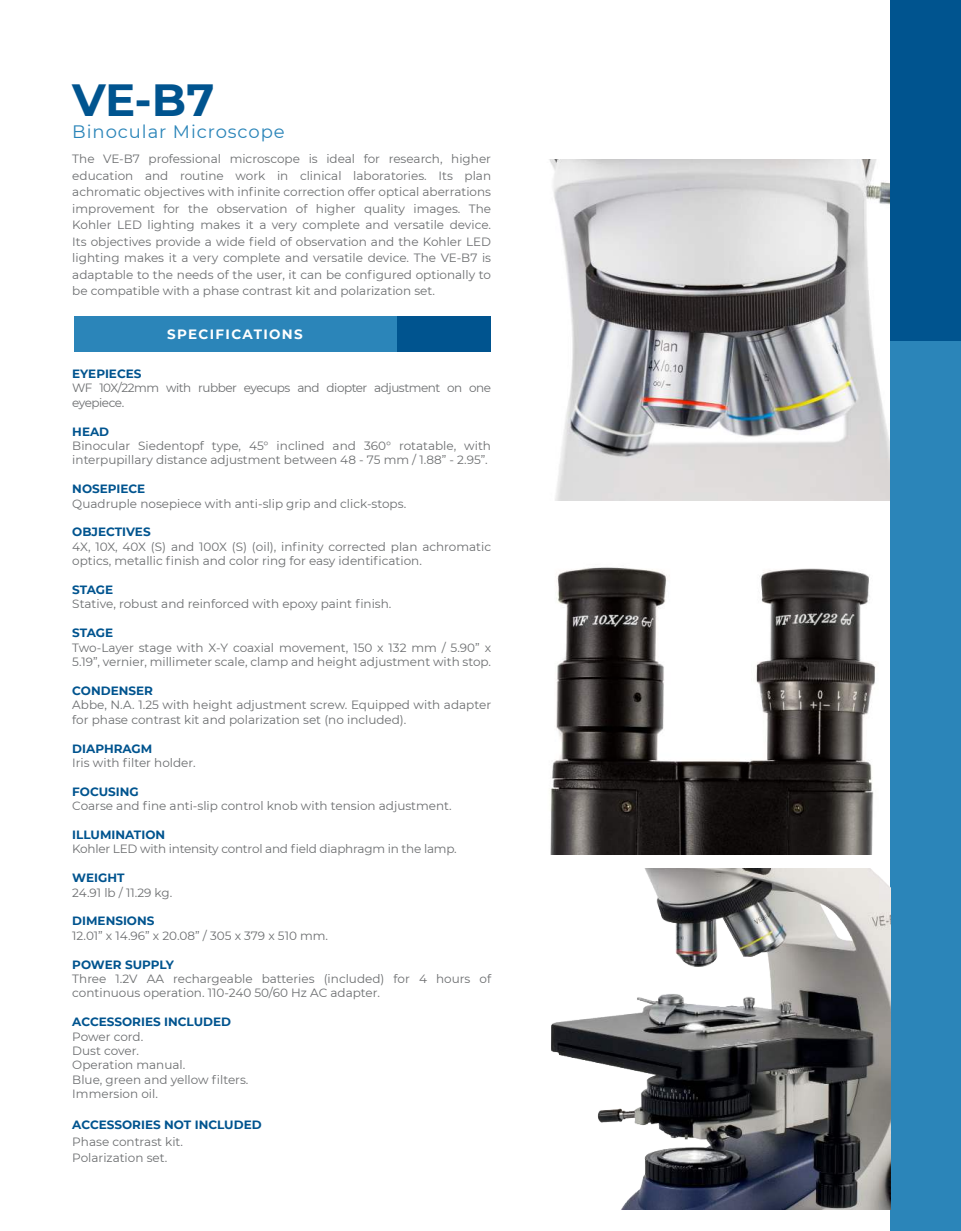
<style>
.page{position:relative;width:961px;height:1231px;background:#fff}
.page>*{position:absolute;margin:0;border:0;box-sizing:border-box;transform-origin:0 0}
.t1{font:700 45px "Montserrat";color:#00548f}
.t2{font:18px "Montserrat";letter-spacing:.05em;color:#2b85b9}
.t3{font:700 13.5px "Montserrat";letter-spacing:.1em;color:#fff}
.t4{font:12px/16.5px "Montserrat";color:#6c6e70}
.t5{font:700 12px "Montserrat";color:#00548f}
.t6{font:12px/14.4px "Montserrat";letter-spacing:-.04em;color:#6c6e70}
.t7{font:12px "Montserrat";letter-spacing:-.02em;color:#6c6e70}
</style>
<div class="page">
<img style="left:549px;top:159px;width:340px;height:341px">
<img style="left:550px;top:567px;width:326px;height:287px">
<div style="left:890px;top:0;width:71px;height:341px;background:#00548f"></div>
<div style="left:890px;top:341px;width:71px;height:889px;background:#2b85b9"></div>
<div style="left:396px;top:317px;width:95px;height:35px;background:#00548f"></div>
<div style="left:74px;top:317px;width:322px;height:35px;background:#2b85b9"></div>
<img style="left:551px;top:868px;width:339px;height:341px">
<h1 class="t1" style="left:72px;top:82px;width:143px">VE-B7</h1>
<h2 class="t2" style="left:72px;top:123px;width:214px">Binocular Microscope</h2>
<p class="t4" style="left:72px;top:151px;width:420px;text-align:justify">The VE-B7 professional microscope is ideal for research, higher education and routine work in clinical laboratories. Its plan achromatic objectives with in昀椀nite correction offer optical aberrations improvement for the observation of higher quality images. The Kohler LED lighting makes it a very complete and versatile device.<br>Its objectives provide a wide 昀椀eld of observation and the Kohler LED lighting makes it a very complete and versatile device. The VE-B7 is adaptable to the needs of the user, it can be con昀椀gured optionally to be compatible with a phase contrast kit and polarization set.</p>
<p class="t3" style="left:167px;top:329px;width:137px">SPECIFICATIONS</p>
<p class="t5" style="left:72px;top:369px;width:71px">EYEPIECES</p>
<p class="t6" style="left:72px;top:381px;width:420px">WF 10X/22mm with rubber eyecups and diopter adjustment on one eyepiece.</p>
<p class="t5" style="left:72px;top:427px;width:38px">HEAD</p>
<p class="t4" style="left:72px;top:439px;width:420px;line-height:14.4px">Binocular Siedentopf type, 45° inclined and 360° rotatable, with interpupillary distance adjustment between 48 - 75 mm / 1.88” - 2.95”.</p>
<p class="t5" style="left:72px;top:484px;width:75px">NOSEPIECE</p>
<p class="t4" style="left:72px;top:495px;width:335px">Quadruple nosepiece with anti-slip grip and click-stops.</p>
<p class="t5" style="left:72px;top:527px;width:80px">OBJECTIVES</p>
<p class="t4" style="left:72px;top:539px;width:420px;line-height:14.4px">4X, 10X, 40X (S) and 100X (S) (oil), in昀椀nity corrected plan achromatic optics, metallic 昀椀nish and color ring for easy identi昀椀cation.</p>
<p class="t5" style="left:72px;top:585px;width:42px">STAGE</p>
<p class="t4" style="left:72px;top:595px;width:321px">Stative, robust and reinforced with epoxy paint 昀椀nish.</p>
<p class="t5" style="left:72px;top:628px;width:42px">STAGE</p>
<p class="t4" style="left:72px;top:640px;width:420px;line-height:14.4px">Two-Layer stage with X-Y coaxial movement, 150 x 132 mm / 5.90” x<br>5.19”, vernier, millimeter scale, clamp and height adjustment with stop.</p>
<p class="t5" style="left:72px;top:686px;width:82px">CONDENSER</p>
<p class="t4" style="left:72px;top:698px;width:420px;line-height:14.4px">Abbe, N.A. 1.25 with height adjustment screw. Equipped with adapter for phase contrast kit and polarization set (no included).</p>
<p class="t5" style="left:72px;top:743px;width:82px">DIAPHRAGM</p>
<p class="t4" style="left:72px;top:754px;width:125px">Iris with 昀椀lter holder.</p>
<p class="t5" style="left:72px;top:787px;width:68px">FOCUSING</p>
<p class="t4" style="left:72px;top:797px;width:381px">Coarse and 昀椀ne anti-slip control knob with tension adjustment.</p>
<p class="t5" style="left:72px;top:830px;width:94px">ILLUMINATION</p>
<p class="t7" style="left:72px;top:841px;width:386px">Kohler LED with intensity control and 昀椀eld diaphragm in the lamp.</p>
<p class="t5" style="left:72px;top:873px;width:54px">WEIGHT</p>
<p class="t4" style="left:72px;top:884px;width:102px">24.91 lb / 11.29 kg.</p>
<p class="t5" style="left:72px;top:916px;width:84px">DIMENSIONS</p>
<p class="t4" style="left:72px;top:927px;width:257px">12.01” x 14.96” x 20.08” / 305 x 379 x 510 mm.</p>
<p class="t5" style="left:72px;top:959px;width:103px">POWER SUPPLY</p>
<p class="t4" style="left:72px;top:972px;width:420px;line-height:14.4px">Three 1.2V AA rechargeable batteries (included) for 4 hours of continuous operation. 110-240 50/60 Hz AC adapter.</p>
<p class="t5" style="left:72px;top:1017px;width:160px">ACCESSORIES INCLUDED</p>
<p class="t4" style="left:72px;top:1029px;width:178px;line-height:14.4px">Power cord.<br>Dust cover.<br>Operation manual.<br>Blue, green and yellow 昀椀lters.<br>Immersion oil.</p>
<p class="t5" style="left:72px;top:1120px;width:191px">ACCESSORIES NOT INCLUDED</p>
<p class="t4" style="left:72px;top:1133px;width:112px">Phase contrast kit.<br>Polarization set.</p>
</div>
